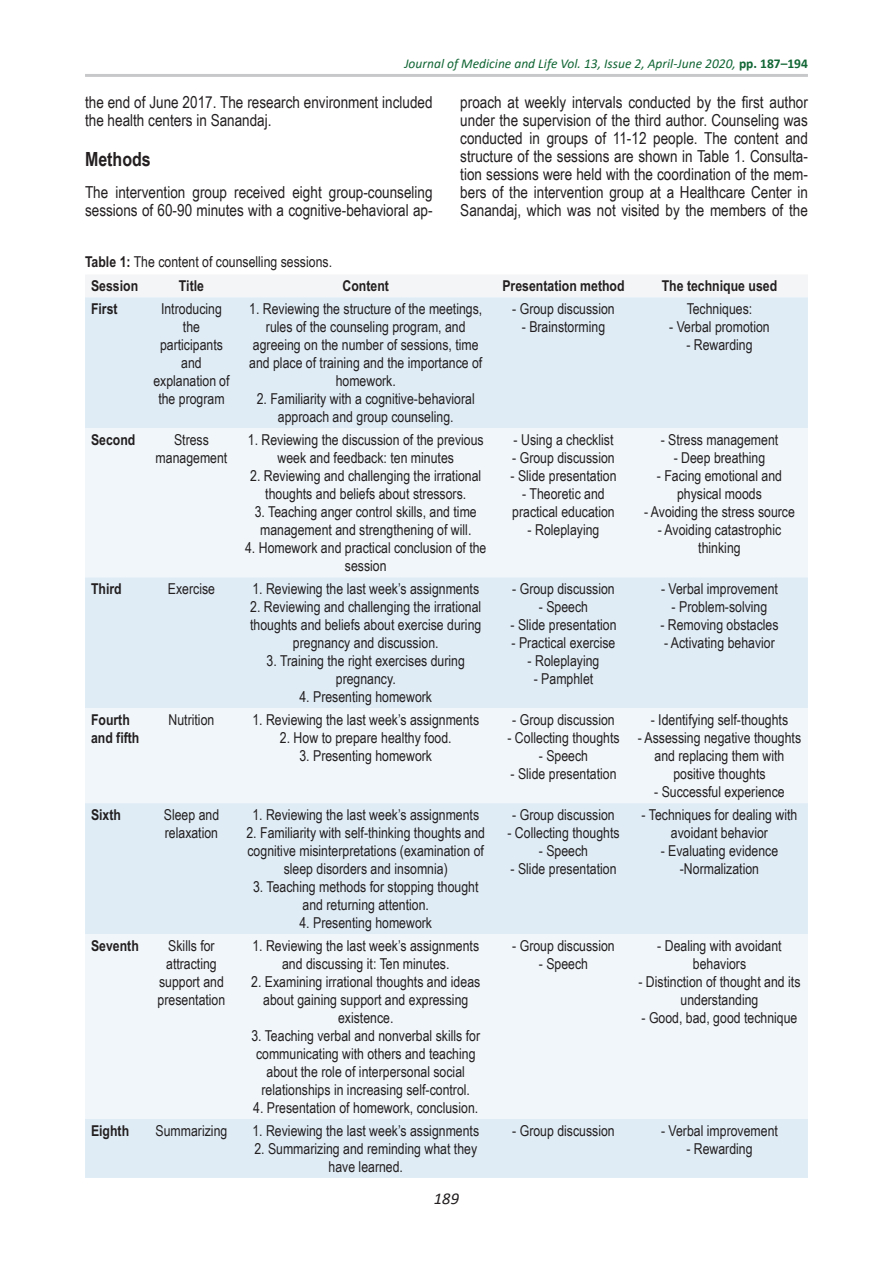
<style>
.page{position:relative;width:893px;height:1263px;background:#fff}
.page>*{position:absolute;margin:0;border:0;box-sizing:border-box;transform-origin:0 0}
.title_3{font:700 19.5px "Arial Narrow";color:#231f20}
.text{font:16.5px/18px "Arial Narrow";color:#231f20}
.t1{font:italic 16.5px "Calibri";color:#231f20}
.scris_in_tabel{font:15px/18px "Arial Narrow";color:#231f20;text-align:center}
.scris_in_tabel-2{font:700 15px/18px "Arial Narrow";color:#231f20}
.figure_legend{font:15px "Arial Narrow";color:#231f20}
.t2{font:italic 13.5px "Calibri";color:#126635}
.s1{font-weight:700;font-style:normal}
.s2{font-weight:700}
</style>
<div class="page">
<hr style="left:85px;top:74px;width:723px;height:3px;background:#c7c8ca">
<div style="left:85px;top:275px;width:723px;height:22px;background:#f4f5f6"></div>
<div style="left:85px;top:297px;width:723px;height:881px;background:#dfecf6"></div>
<svg style="left:85px;top:428px;width:723px;height:691px;fill:#f0f6fa"></svg>
<p class="t2" style="left:404px;top:54px;width:405px">Journal of Medicine and Life Vol. 13, Issue 2, April-June 2020, <span class="s1">pp. 187–194</span></p>
<p class="text" style="left:85px;top:93px;width:349px">the end of June 2017. The research environment included the health centers in Sanandaj.</p>
<p class="title_3" style="left:85px;top:145px;width:67px">Methods</p>
<p class="text" style="left:85px;top:183px;width:349px">The intervention group received eight group-counseling sessions of 60-90 minutes with a cognitive-behavioral ap-</p>
<p class="figure_legend" style="left:85px;top:251px;width:249px"><span class="s2">Table 1:</span> The content of counselling sessions.</p>
<p class="text" style="left:460px;top:93px;width:349px;text-align:justify">proach at weekly intervals conducted by the first author under the supervision of the third author. Counseling was conducted in groups of 11-12 people. The content and structure of the sessions are shown in Table 1. Consulta&shy;tion sessions were held with the coordination of the mem&shy;bers of the intervention group at a Healthcare Center in Sanandaj, which was not visited by the members of the</p>
<p class="scris_in_tabel-2" style="left:91px;top:277px;width:49px">Session</p>
<p class="scris_in_tabel-2" style="left:179px;top:277px;width:27px">Title</p>
<p class="scris_in_tabel-2" style="left:343px;top:277px;width:48px">Content</p>
<p class="scris_in_tabel-2" style="left:502px;top:277px;width:124px">Presentation method</p>
<p class="scris_in_tabel-2" style="left:662px;top:277px;width:117px">The technique used</p>
<p class="scris_in_tabel-2" style="left:91px;top:300px;width:28px">First</p>
<p class="scris_in_tabel" style="left:153px;top:299px;width:78px">Introducing the participants and explanation of the program</p>
<p class="scris_in_tabel" style="left:249px;top:299px;width:235px">1. Reviewing the structure of the meetings, rules of the counseling program, and agreeing on the number of sessions, time and place of training and the importance of homework.</p>
<p class="scris_in_tabel" style="left:512px;top:299px;width:104px">- Group discussion</p>
<p class="scris_in_tabel" style="left:522px;top:317px;width:85px">- Brainstorming</p>
<p class="scris_in_tabel" style="left:687px;top:299px;width:67px">Techniques:</p>
<p class="scris_in_tabel" style="left:669px;top:317px;width:102px">- Verbal promotion</p>
<p class="scris_in_tabel" style="left:686px;top:335px;width:68px">- Rewarding</p>
<p class="scris_in_tabel" style="left:257px;top:389px;width:220px">2. Familiarity with a cognitive-behavioral approach and group counseling.</p>
<p class="scris_in_tabel-2" style="left:91px;top:431px;width:46px">Second</p>
<p class="scris_in_tabel" style="left:156px;top:430px;width:73px">Stress management</p>
<p class="scris_in_tabel" style="left:248px;top:430px;width:237px">1. Reviewing the discussion of the previous week and feedback: ten minutes</p>
<p class="scris_in_tabel" style="left:250px;top:466px;width:233px">2. Reviewing and challenging the irrational thoughts and beliefs about stressors.</p>
<p class="scris_in_tabel" style="left:255px;top:502px;width:223px">3. Teaching anger control skills, and time management and strengthening of will.</p>
<p class="scris_in_tabel" style="left:245px;top:538px;width:243px">4. Homework and practical conclusion of the session</p>
<p class="scris_in_tabel-2" style="left:91px;top:580px;width:32px">Third</p>
<p class="scris_in_tabel" style="left:168px;top:579px;width:49px">Exercise</p>
<p class="scris_in_tabel" style="left:252px;top:579px;width:228px">1. Reviewing the last week’s assignments</p>
<p class="scris_in_tabel" style="left:250px;top:597px;width:233px">2. Reviewing and challenging the irrational thoughts and beliefs about exercise during pregnancy and discussion.</p>
<p class="scris_in_tabel" style="left:267px;top:651px;width:200px">3. Training the right exercises during pregnancy.</p>
<p class="scris_in_tabel" style="left:299px;top:687px;width:134px">4. Presenting homework</p>
<p class="scris_in_tabel-2" style="left:91px;top:711px;width:50px">Fourth and fifth</p>
<p class="scris_in_tabel" style="left:169px;top:710px;width:47px">Nutrition</p>
<p class="scris_in_tabel" style="left:252px;top:710px;width:228px">1. Reviewing the last week’s assignments</p>
<p class="scris_in_tabel" style="left:280px;top:728px;width:173px">2. How to prepare healthy food.</p>
<p class="scris_in_tabel" style="left:299px;top:746px;width:134px">3. Presenting homework</p>
<p class="scris_in_tabel-2" style="left:91px;top:806px;width:32px">Sixth</p>
<p class="scris_in_tabel" style="left:164px;top:805px;width:57px;text-align:left">Sleep and relaxation</p>
<p class="scris_in_tabel" style="left:252px;top:805px;width:228px">1. Reviewing the last week’s assignments</p>
<p class="scris_in_tabel" style="left:246px;top:823px;width:240px">2. Familiarity with self-thinking thoughts and cognitive misinterpretations (examination of sleep disorders and insomnia)</p>
<p class="scris_in_tabel" style="left:253px;top:877px;width:227px">3. Teaching methods for stopping thought and returning attention.</p>
<p class="scris_in_tabel" style="left:299px;top:913px;width:134px">4. Presenting homework</p>
<p class="scris_in_tabel-2" style="left:91px;top:936px;width:49px">Seventh</p>
<p class="scris_in_tabel" style="left:158px;top:936px;width:69px">Skills for attracting support and presentation</p>
<p class="scris_in_tabel" style="left:252px;top:936px;width:228px">1. Reviewing the last week’s assignments and discussing it: Ten minutes.</p>
<p class="scris_in_tabel" style="left:251px;top:972px;width:231px">2. Examining irrational thoughts and ideas about gaining support and expressing existence.</p>
<p class="scris_in_tabel" style="left:251px;top:1026px;width:230px">3. Teaching verbal and nonverbal skills for communicating with others and teaching about the role of interpersonal social relationships in increasing self-control.</p>
<p class="scris_in_tabel" style="left:253px;top:1098px;width:226px">4. Presentation of homework, conclusion.</p>
<p class="scris_in_tabel-2" style="left:91px;top:1121px;width:40px">Eighth</p>
<p class="scris_in_tabel" style="left:156px;top:1121px;width:73px">Summarizing</p>
<p class="scris_in_tabel" style="left:252px;top:1121px;width:228px">1. Reviewing the last week’s assignments</p>
<p class="scris_in_tabel" style="left:254px;top:1139px;width:224px">2. Summarizing and reminding what they have learned.</p>
<p class="t1" style="left:434px;top:1187px;width:27px">189</p>
<p class="scris_in_tabel" style="left:514px;top:430px;width:101px">- Using a checklist</p>
<p class="scris_in_tabel" style="left:512px;top:448px;width:104px">- Group discussion</p>
<p class="scris_in_tabel" style="left:510px;top:466px;width:107px">- Slide presentation</p>
<p class="scris_in_tabel" style="left:512px;top:484px;width:104px">- Theoretic and practical education</p>
<p class="scris_in_tabel" style="left:528px;top:520px;width:73px">- Roleplaying</p>
<p class="scris_in_tabel" style="left:512px;top:579px;width:104px">- Group discussion</p>
<p class="scris_in_tabel" style="left:539px;top:597px;width:51px">- Speech</p>
<p class="scris_in_tabel" style="left:510px;top:615px;width:107px">- Slide presentation</p>
<p class="scris_in_tabel" style="left:512px;top:633px;width:105px">- Practical exercise</p>
<p class="scris_in_tabel" style="left:528px;top:651px;width:73px">- Roleplaying</p>
<p class="scris_in_tabel" style="left:534px;top:669px;width:61px">- Pamphlet</p>
<p class="scris_in_tabel" style="left:512px;top:710px;width:104px">- Group discussion</p>
<p class="scris_in_tabel" style="left:507px;top:728px;width:114px">- Collecting thoughts</p>
<p class="scris_in_tabel" style="left:539px;top:746px;width:51px">- Speech</p>
<p class="scris_in_tabel" style="left:510px;top:764px;width:107px">- Slide presentation</p>
<p class="scris_in_tabel" style="left:512px;top:805px;width:104px">- Group discussion</p>
<p class="scris_in_tabel" style="left:507px;top:823px;width:114px">- Collecting thoughts</p>
<p class="scris_in_tabel" style="left:539px;top:841px;width:51px">- Speech</p>
<p class="scris_in_tabel" style="left:510px;top:859px;width:107px">- Slide presentation</p>
<p class="scris_in_tabel" style="left:661px;top:430px;width:119px">- Stress management</p>
<p class="scris_in_tabel" style="left:674px;top:448px;width:93px">- Deep breathing</p>
<p class="scris_in_tabel" style="left:657px;top:466px;width:127px">- Facing emotional and physical moods</p>
<p class="scris_in_tabel" style="left:644px;top:502px;width:152px">- Avoiding the stress source</p>
<p class="scris_in_tabel" style="left:658px;top:520px;width:125px">- Avoiding catastrophic thinking</p>
<p class="scris_in_tabel" style="left:661px;top:579px;width:118px">- Verbal improvement</p>
<p class="scris_in_tabel" style="left:672px;top:597px;width:97px">- Problem-solving</p>
<p class="scris_in_tabel" style="left:660px;top:615px;width:120px">- Removing obstacles</p>
<p class="scris_in_tabel" style="left:664px;top:633px;width:112px">- Activating behavior</p>
<p class="scris_in_tabel" style="left:651px;top:710px;width:139px">- Identifying self-thoughts</p>
<p class="scris_in_tabel" style="left:638px;top:728px;width:165px">- Assessing negative thoughts and replacing them with positive thoughts</p>
<p class="scris_in_tabel" style="left:654px;top:782px;width:132px">- Successful experience</p>
<p class="scris_in_tabel" style="left:642px;top:805px;width:157px">- Techniques for dealing with avoidant behavior</p>
<p class="scris_in_tabel" style="left:661px;top:841px;width:119px">- Evaluating evidence -Normalization</p>
<p class="scris_in_tabel" style="left:512px;top:936px;width:104px">- Group discussion</p>
<p class="scris_in_tabel" style="left:539px;top:954px;width:51px">- Speech</p>
<p class="scris_in_tabel" style="left:657px;top:936px;width:126px">- Dealing with avoidant behaviors</p>
<p class="scris_in_tabel" style="left:638px;top:972px;width:164px">- Distinction of thought and its understanding</p>
<p class="scris_in_tabel" style="left:641px;top:1008px;width:157px">- Good, bad, good technique</p>
<p class="scris_in_tabel" style="left:512px;top:1121px;width:104px">- Group discussion</p>
<p class="scris_in_tabel" style="left:661px;top:1121px;width:118px">- Verbal improvement</p>
<p class="scris_in_tabel" style="left:686px;top:1139px;width:68px">- Rewarding</p>
</div>
